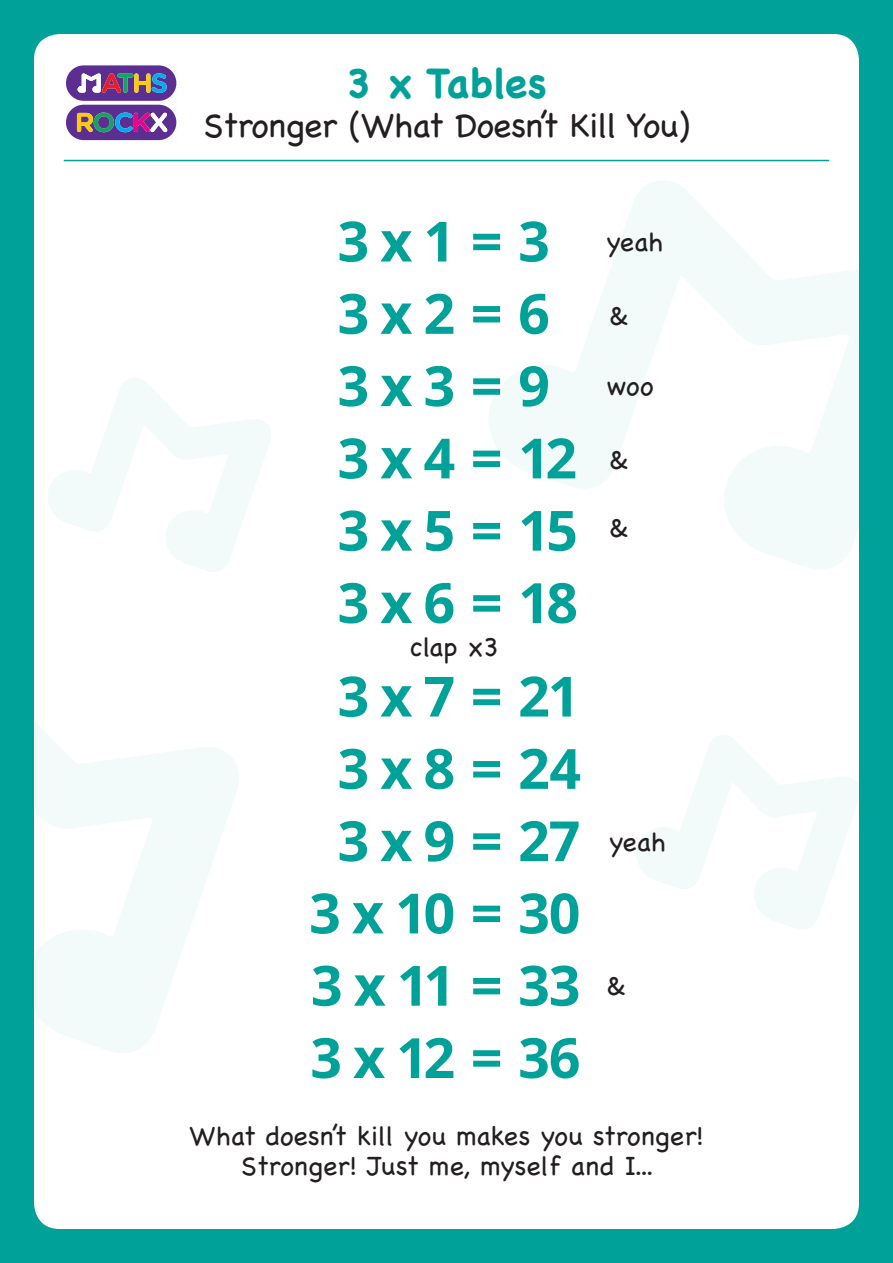
<style>
.page{position:relative;width:893px;height:1263px;background:#00a199}
.page>*{position:absolute;margin:0;border:0;box-sizing:border-box;transform-origin:0 0}
.t1{font:700 55.5px "Open Sans";letter-spacing:-.05em;color:#00a199}
.Head{font:700 41.25px "Chalkboard";color:#00a199}
.SUB{font:34.5px "Chalkboard";letter-spacing:-.02em;color:#231f20}
.Copy_leftaligned{font:27px/30px "Chalkboard";color:#231f20;text-align:center}
</style>
<div class="page">
<div style="left:34px;top:34px;width:825px;height:1195px;background:#fff;border-radius:26px"></div>
<svg style="left:489px;top:181px;width:370px;height:388px"></svg>
<svg style="left:34px;top:721px;width:205px;height:332px;fill:#f3fafa"></svg>
<svg style="left:48px;top:378px;width:223px;height:194px"></svg>
<svg style="left:637px;top:735px;width:222px;height:194px"></svg>
<hr style="left:64px;top:160px;width:765px;height:1px;background:#00a199">
<svg style="left:66px;top:65px;width:111px;height:76px"></svg>
<p class="Head" style="left:346px;top:59px;width:202px">3 x Tables</p>
<p class="SUB" style="left:203px;top:105px;width:488px">Stronger (What Doesn’t Kill You)</p>
<p class="t1" style="left:337px;top:202px;width:214px">3 x 1 = 3</p>
<p class="t1" style="left:337px;top:274px;width:214px">3 x 2 = 6</p>
<p class="t1" style="left:337px;top:347px;width:214px">3 x 3 = 9</p>
<p class="t1" style="left:337px;top:419px;width:241px">3 x 4 = 12</p>
<p class="t1" style="left:337px;top:491px;width:242px">3 x 5 = 15</p>
<p class="t1" style="left:337px;top:564px;width:242px">3 x 6 = 18</p>
<p class="Copy_leftaligned" style="left:409px;top:632px;width:91px">clap x3</p>
<p class="t1" style="left:337px;top:657px;width:244px">3 x 7 = 21</p>
<p class="t1" style="left:337px;top:729px;width:245px">3 x 8 = 24</p>
<p class="t1" style="left:337px;top:802px;width:244px">3 x 9 = 27</p>
<p class="t1" style="left:309px;top:874px;width:273px">3 x 10 = 30</p>
<p class="t1" style="left:311px;top:946px;width:271px">3 x 11 = 33</p>
<p class="t1" style="left:310px;top:1019px;width:272px">3 x 12 = 36</p>
<p class="Copy_leftaligned" style="left:606px;top:227px;width:58px">yeah</p>
<p class="Copy_leftaligned" style="left:609px;top:300px;width:21px">&amp;</p>
<p class="Copy_leftaligned" style="left:606px;top:371px;width:48px">woo</p>
<p class="Copy_leftaligned" style="left:609px;top:445px;width:21px">&amp;</p>
<p class="Copy_leftaligned" style="left:609px;top:513px;width:21px">&amp;</p>
<p class="Copy_leftaligned" style="left:609px;top:827px;width:58px">yeah</p>
<p class="Copy_leftaligned" style="left:606px;top:971px;width:21px">&amp;</p>
<p class="Copy_leftaligned" style="left:190px;top:1121px;width:515px">What doesn’t kill you makes you stronger!<br>Stronger! Just me, myself and I...</p>
</div>
